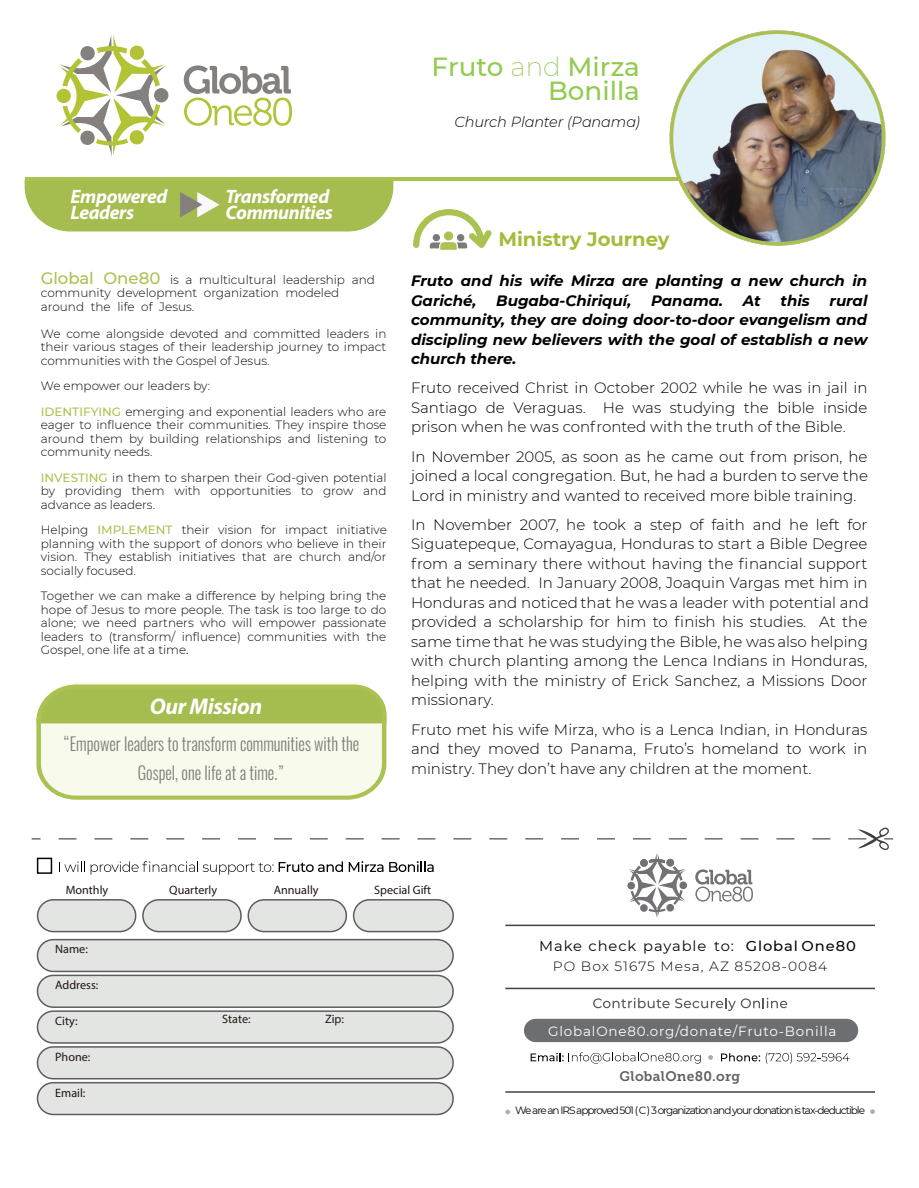
<style>
.page{position:relative;width:919px;height:1188px;background:#fff}
.page>*{position:absolute;margin:0;border:0;box-sizing:border-box;transform-origin:0 0}
.t1{font:500 26.25px/23.9px "Montserrat";color:#93ca50;text-align:right}
.t2{font:italic 700 22.8px "Myriad Pro";letter-spacing:-.02em;color:#fff}
.t3{font:italic 700 19.5px/16px "Myriad Pro";letter-spacing:-.02em;color:#fff}
.t4{font:700 19.5px "Montserrat";color:#a2bd3a}
.t5{font:300 18px/28.5px "Oswald";color:#7d7e7b;text-align:center;scale:.91 1}
.t6{font:300 15px/19.5px "Montserrat";color:#000001;text-align:justify}
.t7{font:italic 700 15px/19.5px "Montserrat";color:#000001}
.t8{font:italic 300 14.55px "Montserrat";letter-spacing:-.01em;color:#000001}
.t9{font:14.25px "Montserrat";letter-spacing:.06em;color:#080704}
.t10{font:13.8px "Museo Slab 700";letter-spacing:.02em;color:#606160}
.t11{font:13.5px "Montserrat";letter-spacing:.06em;color:#fff}
.t12{font:300 13.35px "Montserrat";letter-spacing:.075em;color:#080704}
.t13{font:12.15px "Myriad Pro";color:#201612}
.t14{font:300 12px/13.5px "Montserrat";color:#080704;text-align:justify}
.t15{font:10.5px "Montserrat";letter-spacing:-.1em;color:#080704}
.s1{font-weight:500;font-size:16.5px;color:#aac250}
.s2{font-weight:500;color:#aac250}
.s3{font-weight:400}
.s4{font-weight:200}
.s5{font-weight:500}
</style>
<div class="page">
<svg style="left:25px;top:181px;width:368px;height:51px;background:#aabf5c"></svg>
<svg style="left:56px;top:89px;width:15px;height:14px"></svg>
<div style="left:154px;top:88px;width:14px;height:14px;background:#83807e;border-radius:50%"></div>
<svg style="left:59px;top:34px;width:107px;height:123px"></svg>
<svg style="left:184px;top:65px;width:108px;height:61px"></svg>
<hr style="left:25px;top:177px;width:653px;height:4px;background:#aac250">
<svg style="left:413px;top:209px;width:79px;height:41px"></svg>
<img style="left:669px;top:30px;width:216px;height:215px">
<svg style="left:36px;top:683px;width:350px;height:117px;background:#dae4b4"></svg>
<svg style="left:32px;top:827px;width:861px;height:289px"></svg>
<div style="left:524px;top:1019px;width:334px;height:23px;background:#6d6e71;border-radius:12px"></div>
<h3 class="t3" style="left:71px;top:190px;width:98px">Empowered<br>Leaders</h3>
<h3 class="t3" style="left:225px;top:190px;width:109px">Transformed<br>Communities</h3>
<p class="t14" style="left:41px;top:273px;width:335px;text-align:left"><span class="s1">Global One80</span> is a multicultural leadership and community development organization modeled around the life of Jesus.</p>
<p class="t14" style="left:41px;top:327px;width:347px">We come alongside devoted and committed leaders in their various stages of their leadership journey to impact communities with the Gospel of Jesus.</p>
<p class="t14" style="left:41px;top:373px;width:347px;line-height:25.5px">We empower our leaders by:<br><span class="s2">IDENTIFYING</span> emerging and exponential leaders who are</p>
<p class="t14" style="left:41px;top:418px;width:347px">eager to influence their communities. They inspire those around them by building relationships and listening to community needs.</p>
<p class="t14" style="left:41px;top:471px;width:347px"><span class="s2">INVESTING</span> in them to sharpen their God-given potential by providing them with opportunities to grow and advance as leaders.</p>
<p class="t14" style="left:41px;top:523px;width:347px">Helping <span class="s2">IMPLEMENT</span> their vision for impact initiative planning with the support of donors who believe in their vision. They establish initiatives that are church and/or socially focused.</p>
<p class="t14" style="left:41px;top:589px;width:347px">Together we can make a difference by helping bring the hope of Jesus to more people. The task is too large to do alone; we need partners who will empower passionate leaders to (transform/ influence) communities with the Gospel, one life at a time<span class="s3">.</span></p>
<h2 class="t2" style="left:150px;top:697px;width:114px">Our Mission</h2>
<p class="t5" style="left:64px;top:730px;width:326px">“Empower leaders to transform communities with the<br>Gospel, one life at a time.”</p>
<h1 class="t1" style="left:431px;top:54px;width:210px">Fruto <span class="s4">and</span> Mirza<br>Bonilla</h1>
<p class="t8" style="left:454px;top:113px;width:187px">Church Planter (Panama)</p>
<h3 class="t4" style="left:498px;top:227px;width:173px">Ministry Journey</h3>
<p class="t7" style="left:411px;top:271px;width:457px">Fruto and his wife Mirza are planting a new church in<br>Gariché,</p>
<p class="t7" style="left:496px;top:291px;width:137px">Bugaba-Chiriquí,</p>
<p class="t7" style="left:651px;top:291px;width:74px">Panama.</p>
<p class="t7" style="left:742px;top:291px;width:19px">At</p>
<p class="t7" style="left:780px;top:291px;width:31px">this</p>
<p class="t7" style="left:411px;top:291px;width:458px;text-align:justify;text-indent:418px">rural community, they are doing door-to-door evangelism and discipling new believers with the goal of establish a new church there.</p>
<p class="t6" style="left:411px;top:378px;width:458px">Fruto received Christ in October 2002 while he was in jail in Santiago de Veraguas. He was studying the bible inside prison when he was confronted with the truth of the Bible.</p>
<p class="t6" style="left:411px;top:447px;width:458px">In November 2005, as soon as he came out from prison, he joined a local congregation. But, he had a burden to serve the Lord in ministry and wanted to received more bible training.</p>
<p class="t6" style="left:411px;top:515px;width:459px">In November 2007, he took a step of faith and he left for Siguatepeque, Comayagua, Honduras to start a Bible Degree from a seminary there without having the financial support that he needed. In January 2008, Joaquin Vargas met him in Honduras and noticed that he was a leader with potential and provided a scholarship for him to finish his studies. At the same time that he was studying the Bible, he was also helping with church planting among the Lenca Indians in Honduras, helping with the ministry of Erick Sanchez, a Missions Door missionary.</p>
<p class="t6" style="left:411px;top:719px;width:458px">Fruto met his wife Mirza, who is a Lenca Indian, in Honduras and they moved to Panama, Fruto’s homeland to work in ministry. They don’t have any children at the moment.</p>
<p class="t13" style="left:66px;top:885px;width:44px">Monthly</p>
<p class="t13" style="left:169px;top:885px;width:49px">Quarterly</p>
<p class="t13" style="left:274px;top:885px;width:46px">Annually</p>
<p class="t13" style="left:374px;top:885px;width:58px">Special Gift</p>
<p class="t13" style="left:55px;top:944px;width:34px">Name:</p>
<p class="t13" style="left:55px;top:980px;width:45px">Address:</p>
<p class="t13" style="left:55px;top:1016px;width:24px">City:</p>
<p class="t13" style="left:222px;top:1014px;width:30px">State:</p>
<p class="t13" style="left:325px;top:1014px;width:21px">Zip:</p>
<p class="t13" style="left:55px;top:1052px;width:37px">Phone:</p>
<p class="t13" style="left:55px;top:1087px;width:32px">Email:</p>
<p class="t9" style="left:539px;top:937px;width:318px">Make check payable to: <span class="s5">Global One80</span></p>
<p class="t12" style="left:552px;top:958px;width:276px">PO Box 51675 Mesa, AZ 85208-0084</p>
<p class="t11" style="left:548px;top:1023px;width:290px">GlobalOne80.org/donate/Fruto-Bonilla</p>
<p class="t10" style="left:619px;top:1071px;width:122px">GlobalOne80.org</p>
<p class="t15" style="left:515px;top:1104px;width:351px">We are an IRS approved 501 ( C ) 3 organization and your donation is tax-deductible</p>
</div>
